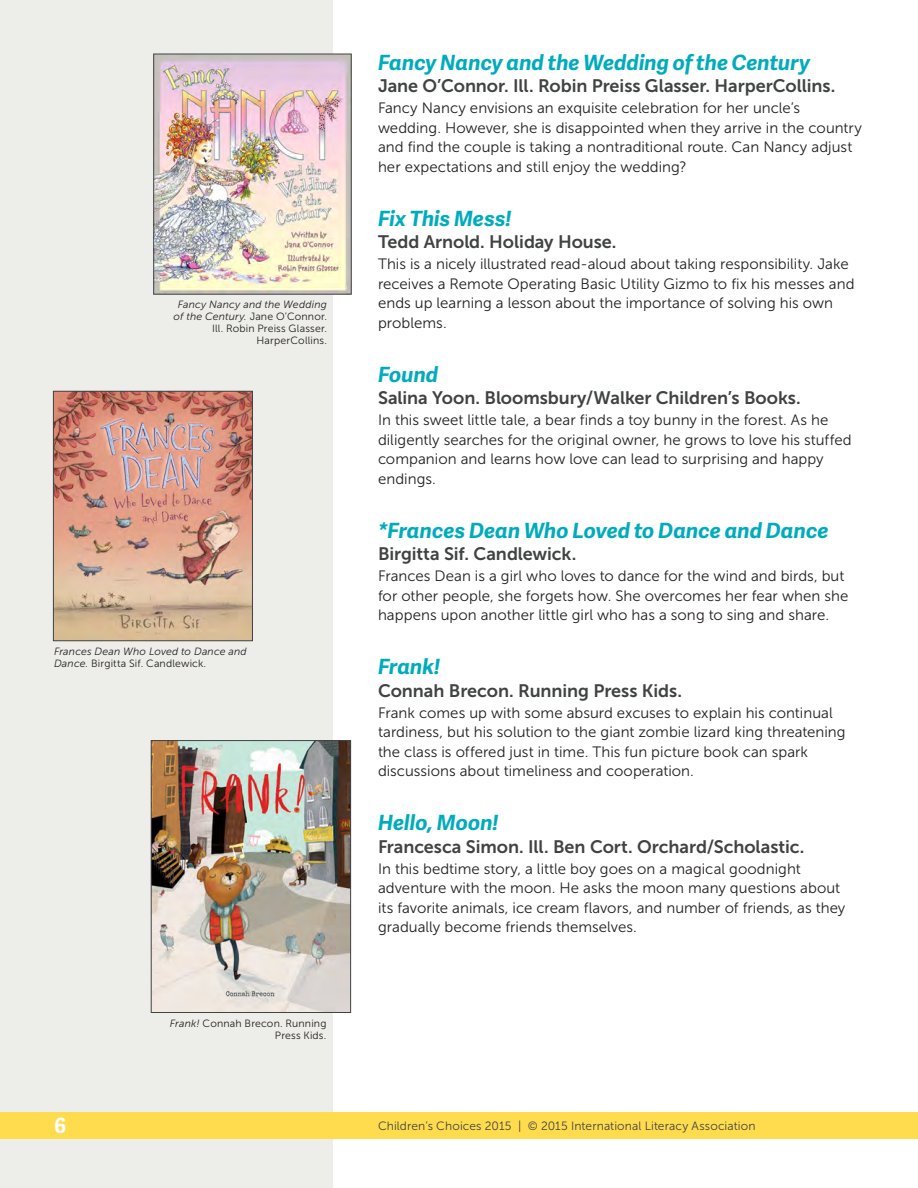
<style>
.page{position:relative;width:918px;height:1188px;background:#fff}
.page>*{position:absolute;margin:0;border:0;box-sizing:border-box;transform-origin:0 0}
.t1{font:italic 700 21px "Adelle Sans";color:#00acbc}
.t2{font:700 21px "Adelle Sans";color:#fff}
.t3{font:18px "Museo Sans 700";letter-spacing:-.005em;color:#414343}
.t4{font:15px/19.5px "Museo Sans 300";letter-spacing:.005em;color:#231f20}
.t5{font:12px "Museo Sans 300";letter-spacing:.01em;color:#414343}
.t6{font:10.5px/12px "Museo Sans 300";letter-spacing:.015em;color:#231f20;text-align:right}
.t7{font:italic 10.5px/12px "Museo Sans 300";letter-spacing:.015em;color:#231f20}
.s1{font-style:italic}
.s2{font-style:normal}
</style>
<div class="page">
<div style="left:0;top:0;width:333px;height:1188px;background:#edede9"></div>
<div style="left:0;top:1112px;width:918px;height:27px;background:#ffdc4e"></div>
<img style="left:55px;top:393px;width:196px;height:246px">
<div style="left:53px;top:391px;width:200px;height:250px;border:1px solid #414343"></div>
<img style="left:153px;top:742px;width:196px;height:269px">
<div style="left:151px;top:740px;width:200px;height:273px;border:1px solid #414343"></div>
<img style="left:155px;top:56px;width:195px;height:237px">
<div style="left:153px;top:54px;width:199px;height:241px;border:1px solid #414343"></div>
<p class="t6" style="left:174px;top:299px;width:155px"><span class="s1">Fancy Nancy and the Wedding of the Century.</span> Jane O’Connor.<br>Ill. Robin Preiss Glasser.<br>HarperCollins.</p>
<p class="t7" style="left:54px;top:645px;width:194px">Frances Dean Who Loved to Dance and<br>Dance. <span class="s2">Birgitta Sif. Candlewick.</span></p>
<p class="t6" style="left:170px;top:1017px;width:158px"><span class="s1">Frank!</span> Connah Brecon. Running<br>Press Kids.</p>
<h1 class="t1" style="left:378px;top:48px;width:434px">Fancy Nancy and the Wedding of the Century</h1>
<p class="t3" style="left:378px;top:76px;width:459px">Jane O’Connor. Ill. Robin Preiss Glasser. HarperCollins.</p>
<p class="t4" style="left:378px;top:99px;width:486px">Fancy Nancy envisions an exquisite celebration for her uncle’s wedding. However, she is disappointed when they arrive in the country and find the couple is taking a nontraditional route. Can Nancy adjust her expectations and still enjoy the wedding?</p>
<h1 class="t1" style="left:378px;top:204px;width:135px">Fix This Mess!</h1>
<p class="t3" style="left:378px;top:232px;width:240px">Tedd Arnold. Holiday House.</p>
<p class="t4" style="left:378px;top:255px;width:478px">This is a nicely illustrated read-aloud about taking responsibility. Jake receives a Remote Operating Basic Utility Gizmo to fix his messes and ends up learning a lesson about the importance of solving his own problems.</p>
<h1 class="t1" style="left:378px;top:360px;width:62px">Found</h1>
<p class="t3" style="left:378px;top:388px;width:424px">Salina Yoon. Bloomsbury/Walker Children’s Books.</p>
<p class="t4" style="left:378px;top:411px;width:475px">In this sweet little tale, a bear finds a toy bunny in the forest. As he diligently searches for the original owner, he grows to love his stuffed companion and learns how love can lead to surprising and happy endings.</p>
<h1 class="t1" style="left:378px;top:516px;width:452px">*Frances Dean Who Loved to Dance and Dance</h1>
<p class="t3" style="left:378px;top:544px;width:200px">Birgitta Sif. Candlewick.</p>
<p class="t4" style="left:378px;top:567px;width:472px">Frances Dean is a girl who loves to dance for the wind and birds, but for other people, she forgets how. She overcomes her fear when she happens upon another little girl who has a song to sing and share.</p>
<h1 class="t1" style="left:378px;top:652px;width:64px">Frank!</h1>
<p class="t3" style="left:378px;top:681px;width:306px">Connah Brecon. Running Press Kids.</p>
<p class="t4" style="left:378px;top:703px;width:469px">Frank comes up with some absurd excuses to explain his continual tardiness, but his solution to the giant zombie lizard king threatening the class is offered just in time. This fun picture book can spark discussions about timeliness and cooperation.</p>
<h1 class="t1" style="left:378px;top:808px;width:122px">Hello, Moon!</h1>
<p class="t3" style="left:378px;top:837px;width:428px">Francesca Simon. Ill. Ben Cort. Orchard/Scholastic.</p>
<p class="t4" style="left:378px;top:859px;width:469px">In this bedtime story, a little boy goes on a magical goodnight adventure with the moon. He asks the moon many questions about its favorite animals, ice cream flavors, and number of friends, as they gradually become friends themselves.</p>
<h1 class="t2" style="left:54px;top:1110px;width:14px">6</h1>
<p class="t5" style="left:378px;top:1120px;width:379px">Children’s Choices 2015 | © 2015 International Literacy Association</p>
</div>
